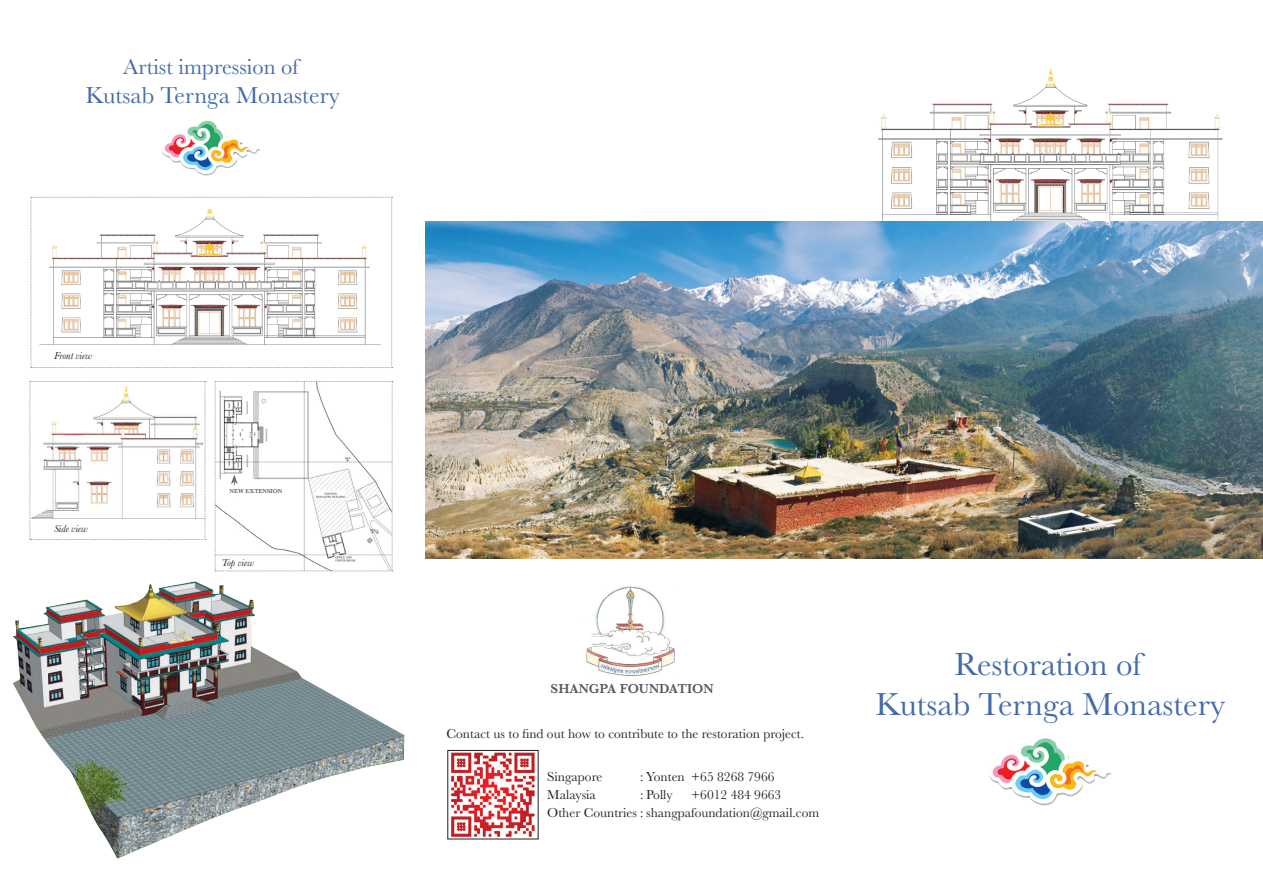
<style>
.page{position:relative;width:1263px;height:893px;background:#fff}
.page>*{position:absolute;margin:0;border:0;box-sizing:border-box;transform-origin:0 0}
.t1{font:33px/39.6px "Baskerville";color:#446baa;text-align:center}
.t2{font:24px "Baskerville";color:#446baa}
.t3{font:22.5px "Baskerville";color:#446baa}
.t4{font:13.5px/18px "Baskerville";color:#231f20}
.t5{font:600 13.5px "Baskerville";color:#57585a}
.t6{font:italic 10.5px "Baskerville";color:#231f20}
.t7{font:600 6px "Baskerville";color:#57585a}
</style>
<div class="page">
<img style="left:878px;top:69px;width:345px;height:152px">
<img style="left:425px;top:221px;width:838px;height:337px">
<img style="left:586px;top:586px;width:89px;height:90px">
<img style="left:989px;top:738px;width:123px;height:67px">
<img style="left:451px;top:752px;width:84px;height:85px">
<img style="left:162px;top:120px;width:99px;height:56px">
<svg style="left:31px;top:197px;width:362px;height:171px"></svg>
<svg style="left:30px;top:381px;width:176px;height:159px"></svg>
<svg style="left:215px;top:381px;width:178px;height:191px"></svg>
<img style="left:13px;top:581px;width:391px;height:278px">
<h3 class="t3" style="left:123px;top:53px;width:177px">Artist impression of</h3>
<h2 class="t2" style="left:85px;top:80px;width:256px">Kutsab Ternga Monastery</h2>
<p class="t6" style="left:54px;top:348px;width:40px">Front view</p>
<p class="t6" style="left:54px;top:521px;width:35px">Side view</p>
<p class="t7" style="left:230px;top:487px;width:54px">NEW EXTENSION</p>
<p class="t6" style="left:222px;top:556px;width:34px">Top view</p>
<p class="t5" style="left:551px;top:679px;width:165px">SHANGPA FOUNDATION</p>
<p class="t4" style="left:446px;top:725px;width:359px">Contact us to find out how to contribute to the restoration project.</p>
<p class="t4" style="left:547px;top:768px;width:57px">Singapore</p>
<p class="t4" style="left:640px;top:768px;width:136px">: Yonten +65 8268 7966</p>
<p class="t4" style="left:547px;top:786px;width:50px">Malaysia</p>
<p class="t4" style="left:640px;top:786px;width:34px">: Polly</p>
<p class="t4" style="left:547px;top:786px;width:274px;text-indent:144px">+6012 484 9663<br>Other Countries : shangpafoundation@gmail.com</p>
<h1 class="t1" style="left:875px;top:645px;width:351px">Restoration of<br>Kutsab Ternga Monastery</h1>
</div>
